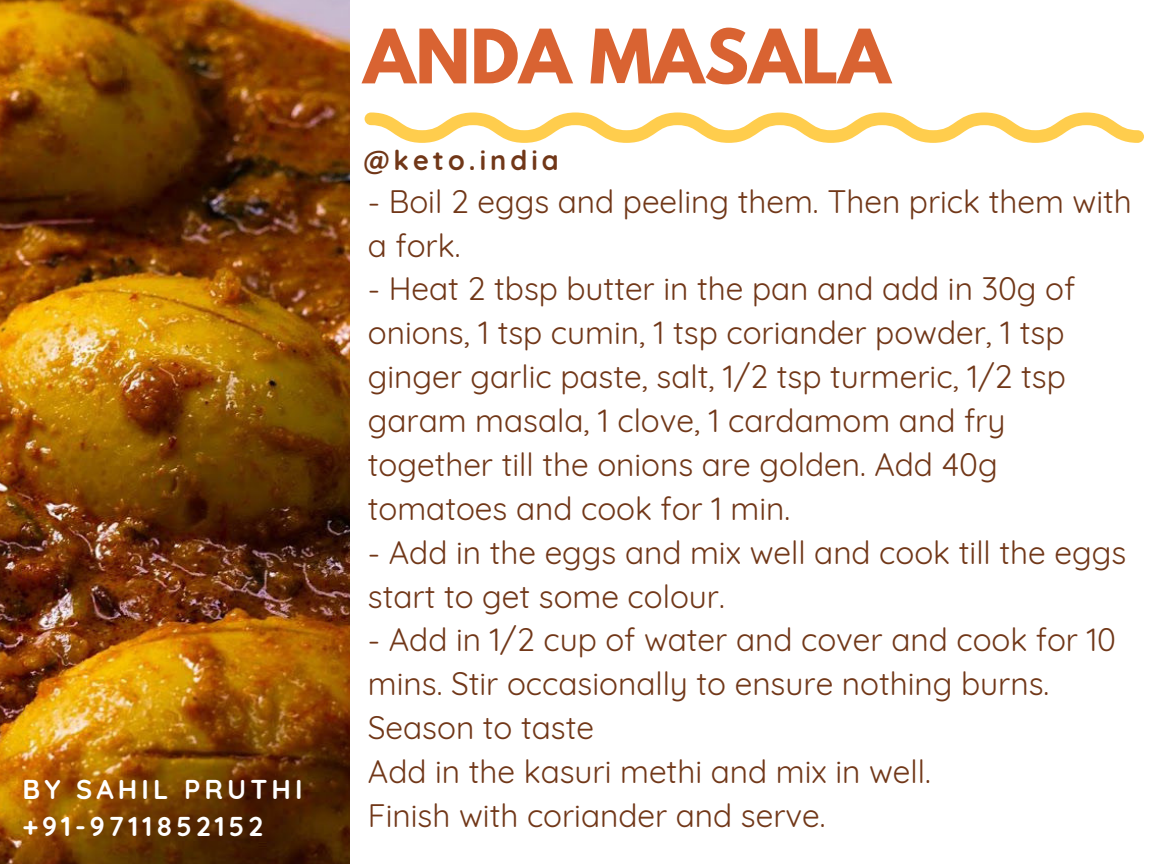
<style>
.page{position:relative;width:1152px;height:864px;background:#fff}
.page>*{position:absolute;margin:0;border:0;box-sizing:border-box;transform-origin:0 0}
.t1{font:700 66.45px "League Spartan";color:#d96332}
.t2{font:31.65px/43.8px "Quicksand";color:#713718}
.t3{font:700 27.15px/37.2px "Quicksand";letter-spacing:.15em;color:#fff}
.t4{font:700 27.15px "Quicksand";letter-spacing:.15em;color:#713718}
</style>
<div class="page">
<svg style="left:365px;top:112px;width:779px;height:31px"></svg>
<img style="left:0;top:0;width:350px;height:864px">
<p class="t3" style="left:22px;top:770px;width:282px">BY SAHIL PRUTHI +91-9711852152</p>
<h1 class="t1" style="left:363px;top:24px;width:529px">ANDA MASALA</h1>
<p class="t4" style="left:363px;top:143px;width:197px">@keto.india</p>
<p class="t2" style="left:368px;top:179px;width:766px">- Boil 2 eggs and peeling them. Then prick them with a fork.</p>
<p class="t2" style="left:368px;top:267px;width:709px">- Heat 2 tbsp butter in the pan and add in 30g of onions, 1 tsp cumin, 1 tsp coriander powder, 1 tsp ginger garlic paste, salt, 1/2 tsp turmeric, 1/2 tsp garam masala, 1 clove, 1 cardamom and fry together till the onions are golden. Add 40g tomatoes and cook for 1 min.</p>
<p class="t2" style="left:368px;top:530px;width:760px">- Add in the eggs and mix well and cook till the eggs start to get some colour.</p>
<p class="t2" style="left:368px;top:618px;width:750px">- Add in 1/2 cup of water and cover and cook for 10 mins. Stir occasionally to ensure nothing burns.<br>Season to taste<br>Add in the kasuri methi and mix in well.<br>Finish with coriander and serve.</p>
</div>
